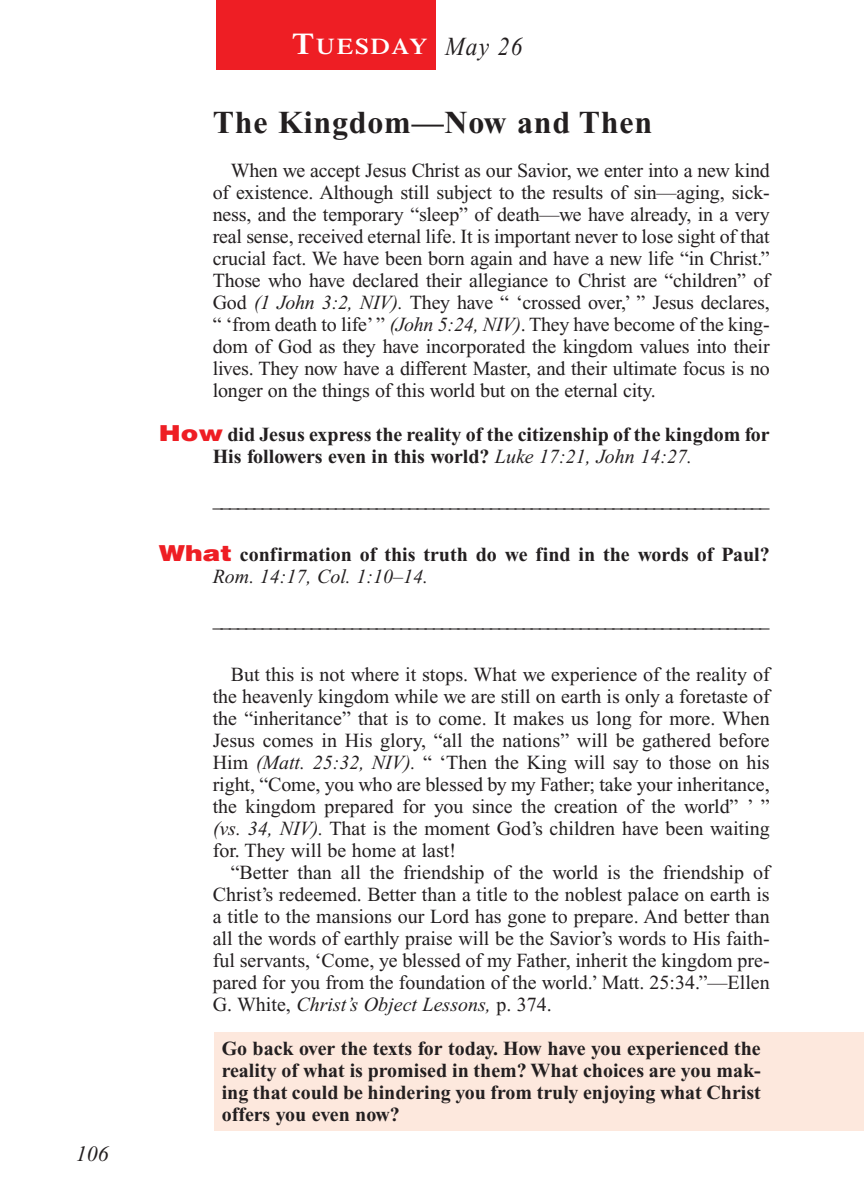
<style>
.page{position:relative;width:864px;height:1188px;background:#fff}
.page>*{position:absolute;margin:0;border:0;box-sizing:border-box;transform-origin:0 0}
.t1{font:700 32px "Times New Roman";letter-spacing:.025em;color:#231f20}
.t2{font:600 22.4px "Times";letter-spacing:.065em;color:#fff;scale:1.1 1}
.t3{font:italic 22px "Times New Roman";color:#231f20}
.t4{font:20px/22px "Times New Roman";color:#231f20;text-align:justify}
.t5{font:700 20px/22px "Times New Roman";color:#231f20}
.s1{font-size:30px}
.s2{font-family:"Times New Roman";font-weight:400;font-style:italic;font-size:26px;color:#231f20}
.s3{font-style:italic}
.s4{font-family:"Helvetica";font-weight:900;font-size:22px;color:#ee1e24}
.s5{font-weight:400;font-style:italic}
</style>
<div class="page">
<div style="left:214px;top:1033px;width:649px;height:98px;background:#fde8dd"></div>
<div style="left:216px;top:0;width:220px;height:70px;background:#ee1e24"></div>
<p class="t3" style="left:76px;top:1146px;width:34px">106</p>
<p class="t2" style="left:292px;top:38px;width:211px"><span class="s1">T</span>UESDAY <span class="s2">May 26</span></p>
<h1 class="t1" style="left:213px;top:112px;width:441px">The Kingdom—Now and Then</h1>
<p class="t4" style="left:213px;top:161px;width:559px;text-indent:18px">When we accept Jesus Christ as our Savior, we enter into a new kind of existence. Although still subject to the results of sin—aging, sick&shy;ness, and the temporary “sleep” of death—we have already, in a very real sense, received eternal life. It is important never to lose sight of that crucial fact. We have been born again and have a new life “in Christ.” Those who have declared their allegiance to Christ are “children” of God <span class="s3">(1 John 3:2, NIV).</span> They have “ ‘crossed over,’ ” Jesus declares, “ ‘from death to life’ ” <span class="s3">(John 5:24, NIV)</span>. They have become of the king&shy;dom of God as they have incorporated the kingdom values into their lives. They now have a different Master, and their ultimate focus is no longer on the things of this world but on the eternal city.</p>
<p class="t5" style="left:213px;top:425px;width:559px;text-indent:-54px"><span class="s4">How</span> did Jesus express the reality of the citizenship of the kingdom for<br>His followers even in this world? <span class="s5">Luke 17:21, John 14:27.</span></p>
<p class="t4" style="left:213px;top:491px;width:558px">____________________________________________________________________</p>
<p class="t5" style="left:213px;top:545px;width:559px;text-indent:-54px"><span class="s4">What</span> confirmation of this truth do we find in the words of Paul?<br><span class="s5">Rom. 14:17, Col. 1:10–14.</span></p>
<p class="t4" style="left:213px;top:611px;width:558px">____________________________________________________________________</p>
<p class="t4" style="left:213px;top:665px;width:559px;text-indent:18px">But this is not where it stops. What we experience of the reality of the heavenly kingdom while we are still on earth is only a foretaste of the “inheritance” that is to come. It makes us long for more. When Jesus comes in His glory, “all the nations” will be gathered before Him <span class="s3">(Matt. 25:32, NIV).</span> “ ‘Then the King will say to those on his right, “Come, you who are blessed by my Father; take your inheritance, the kingdom prepared for you since the creation of the world” ’ ” <span class="s3">(vs. 34, NIV).</span> That is the moment God’s children have been waiting for. They will be home at last!</p>
<p class="t4" style="left:213px;top:863px;width:559px;text-indent:18px">“Better than all the friendship of the world is the friendship of Christ’s redeemed. Better than a title to the noblest palace on earth is a title to the mansions our Lord has gone to prepare. And better than all the words of earthly praise will be the Savior’s words to His faith&shy;ful servants, ‘Come, ye blessed of my Father, inherit the kingdom pre&shy;pared for you from the foundation of the world.’ Matt. 25:34.”—Ellen G. White, <span class="s3">Christ’s Object Lessons,</span> p. 374.</p>
<p class="t5" style="left:222px;top:1039px;width:541px;text-align:justify">Go back over the texts for today. How have you experienced the reality of what is promised in them? What choices are you mak&shy;ing that could be hindering you from truly enjoying what Christ offers you even now?</p>
</div>
